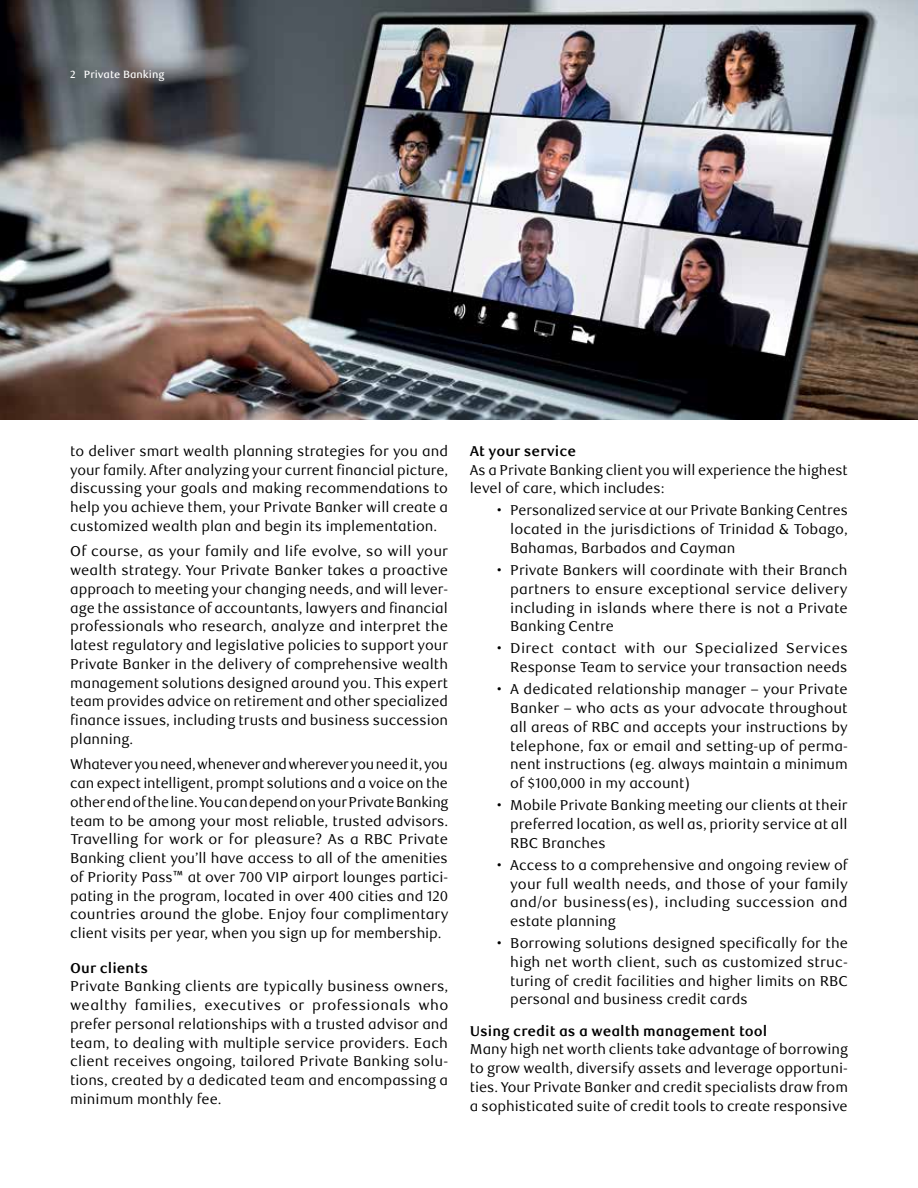
<style>
.page{position:relative;width:918px;height:1188px;background:#fff}
.page>*{position:absolute;margin:0;border:0;box-sizing:border-box;transform-origin:0 0}
.t1{font:14.25px/18.8px "RBC Text";color:#000;text-align:justify}
.t2{font:700 14.25px "RBC Text";color:#000}
.t3{font:500 10.5px "RBC Text";color:#fff}
</style>
<div class="page">
<img style="left:0;top:0;width:918px;height:419px">
<p class="t3" style="left:70px;top:68px;width:96px">2 Private Banking</p>
<p class="t1" style="left:70px;top:442px;width:380px">to deliver smart wealth planning strategies for you and your family. After analyzing your current financial picture, discussing your goals and making recommendations to help you achieve them, your Private Banker will create a customized wealth plan and begin its implementation.</p>
<p class="t1" style="left:70px;top:542px;width:380px">Of course, as your family and life evolve, so will your wealth strategy. Your Private Banker takes a proactive approach to meeting your changing needs, and will lever&shy;age the assistance of accountants, lawyers and financial professionals who research, analyze and interpret the latest regulatory and legislative policies to support your Private Banker in the delivery of comprehensive wealth management solutions designed around you. This expert team provides advice on retirement and other specialized finance issues, including trusts and business succession planning.</p>
<p class="t1" style="left:70px;top:755px;width:380px">Whatever you need, whenever and wherever you need it, you can expect intelligent, prompt solutions and a voice on the other end of the line. You can depend on your Private Banking team to be among your most reliable, trusted advisors.<br>Travelling for work or for pleasure? As a RBC Private Banking client you’ll have access to all of the amenities of Priority Pass™ at over 700 VIP airport lounges partici&shy;pating in the program, located in over 400 cities and 120 countries around the globe. Enjoy four complimentary client visits per year, when you sign up for membership.</p>
<p class="t2" style="left:70px;top:959px;width:79px">Our clients</p>
<p class="t1" style="left:70px;top:977px;width:380px">Private Banking clients are typically business owners, wealthy families, executives or professionals who prefer personal relationships with a trusted advisor and team, to dealing with multiple service providers. Each client receives ongoing, tailored Private Banking solu&shy;tions, created by a dedicated team and encompassing a minimum monthly fee.</p>
<p class="t2" style="left:470px;top:442px;width:108px">At your service</p>
<p class="t1" style="left:470px;top:461px;width:379px">As a Private Banking client you will experience the highest level of care, which includes:</p>
<p class="t1" style="left:510px;top:501px;width:339px;text-indent:-13px">• Personalized service at our Private Banking Centres located in the jurisdictions of Trinidad &amp; Tobago, Bahamas, Barbados and Cayman</p>
<p class="t1" style="left:510px;top:561px;width:339px;text-indent:-13px">• Private Bankers will coordinate with their Branch partners to ensure exceptional service delivery including in islands where there is not a Private Banking Centre</p>
<p class="t1" style="left:497px;top:639px;width:353px;text-align:right">• Direct contact with our Specialized Services<br>Response Team to service your transaction needs</p>
<p class="t1" style="left:510px;top:680px;width:339px;text-indent:-13px">• A dedicated relationship manager – your Private Banker – who acts as your advocate throughout all areas of RBC and accepts your instructions by telephone, fax or email and setting-up of perma&shy;nent instructions (eg. always maintain a minimum of $100,000 in my account)</p>
<p class="t1" style="left:510px;top:796px;width:339px;text-indent:-13px">• Mobile Private Banking meeting our clients at their preferred location, as well as, priority service at all RBC Branches</p>
<p class="t1" style="left:510px;top:856px;width:339px;text-indent:-13px">• Access to a comprehensive and ongoing review of your full wealth needs, and those of your family and/or business(es), including succession and estate planning</p>
<p class="t1" style="left:510px;top:934px;width:339px;text-indent:-13px">• Borrowing solutions designed specifically for the high net worth client, such as customized struc&shy;turing of credit facilities and higher limits on RBC personal and business credit cards</p>
<p class="t2" style="left:470px;top:1022px;width:299px">Using credit as a wealth management tool</p>
<p class="t1" style="left:470px;top:1040px;width:380px">Many high net worth clients take advantage of borrowing to grow wealth, diversify assets and leverage opportuni&shy;ties. Your Private Banker and credit specialists draw from a sophisticated suite of credit tools to create responsive</p>
</div>
